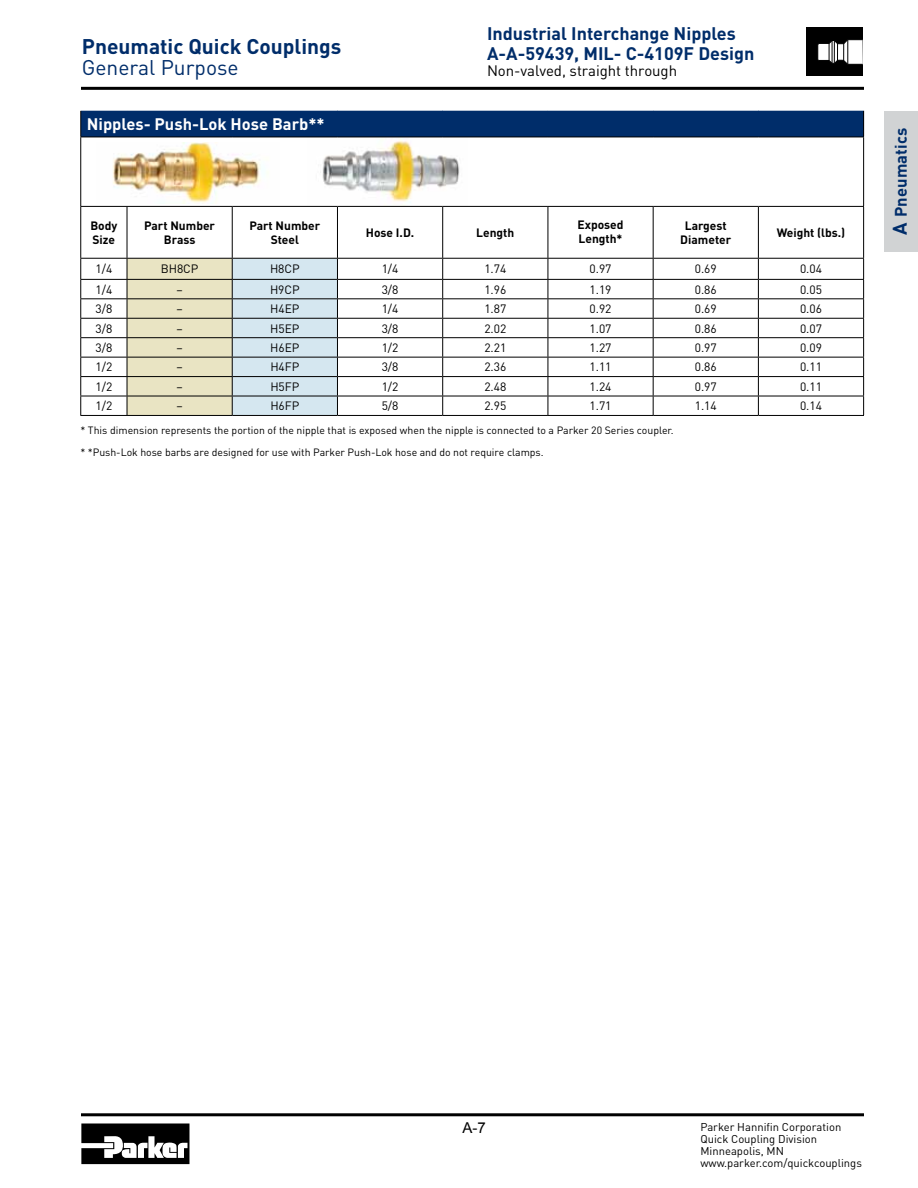
<style>
.page{position:relative;width:918px;height:1188px;background:#fff}
.page>*{position:absolute;margin:0;border:0;box-sizing:border-box;transform-origin:0 0}
.t1{font:700 21px "DINOT";color:#002d6a}
.t2{font:21px "DINOT";color:#002d6a}
.t3{font:700 18px/19.5px "DINOT";color:#002d6a}
.t4{font:700 16.5px "DINOT";color:#fff}
.t5{font:700 16.5px "DINOT";letter-spacing:.01em;color:#002d6a}
.t6{font:15px "DINOT";letter-spacing:-.005em;color:#000}
.t7{font:15px "Arial";color:#000}
.t8{font:12px "DINOT";letter-spacing:-.005em;color:#000}
.t9{font:700 12px/13.5px "DINOT";color:#000;text-align:center}
.t10{font:11.25px/12px "DINOT";color:#000}
.t11{font:10.5px/22.5px "DINOT";color:#000}
.s1{font-size:19.5px}
</style>
<div class="page">
<svg style="left:81px;top:1124px;width:108px;height:40px"></svg>
<hr style="left:81px;top:1113px;width:783px;height:3px;background:#000">
<hr style="left:81px;top:87px;width:783px;height:3px;background:#000">
<div style="left:884px;top:111px;width:34px;height:140px;background:#d1d3d4"></div>
<img style="left:308px;top:139px;width:160px;height:67px">
<div style="left:81px;top:110px;width:783px;height:27px;background:#002d6a"></div>
<svg style="left:80px;top:111px;width:1px;height:26px"></svg>
<svg style="left:863px;top:111px;width:1px;height:26px"></svg>
<hr style="left:80px;top:109px;width:47px;height:2px;background:#fff">
<hr style="left:127px;top:109px;width:105px;height:2px;background:#fff">
<hr style="left:232px;top:109px;width:105px;height:2px;background:#fff">
<hr style="left:337px;top:109px;width:106px;height:2px;background:#fff">
<hr style="left:443px;top:109px;width:105px;height:2px;background:#fff">
<hr style="left:548px;top:109px;width:105px;height:2px;background:#fff">
<hr style="left:653px;top:109px;width:105px;height:2px;background:#fff">
<hr style="left:758px;top:109px;width:106px;height:2px;background:#fff">
<hr style="left:80px;top:137px;width:1px;height:69px;background:#000">
<hr style="left:863px;top:137px;width:1px;height:69px;background:#000">
<hr style="left:80px;top:137px;width:47px;height:1px;background:#000">
<hr style="left:127px;top:137px;width:105px;height:1px;background:#000">
<hr style="left:232px;top:137px;width:105px;height:1px;background:#000">
<hr style="left:337px;top:137px;width:106px;height:1px;background:#000">
<hr style="left:443px;top:137px;width:105px;height:1px;background:#000">
<hr style="left:548px;top:137px;width:105px;height:1px;background:#000">
<hr style="left:653px;top:137px;width:105px;height:1px;background:#000">
<hr style="left:758px;top:137px;width:106px;height:1px;background:#000">
<hr style="left:80px;top:415px;width:47px;height:1px;background:#000">
<hr style="left:127px;top:415px;width:105px;height:1px;background:#000">
<hr style="left:232px;top:415px;width:105px;height:1px;background:#000">
<hr style="left:337px;top:415px;width:106px;height:1px;background:#000">
<hr style="left:443px;top:415px;width:105px;height:1px;background:#000">
<hr style="left:548px;top:415px;width:105px;height:1px;background:#000">
<hr style="left:653px;top:415px;width:105px;height:1px;background:#000">
<svg style="left:80px;top:206px;width:784px;height:209px"></svg>
<hr style="left:758px;top:396px;width:106px;height:1px;background:#000">
<hr style="left:758px;top:415px;width:106px;height:1px;background:#000">
<div style="left:806px;top:28px;width:57px;height:48px;background:#000"></div>
<svg style="left:817px;top:39px;width:46px;height:26px"></svg>
<img style="left:113px;top:142px;width:148px;height:61px">
<h1 class="t1" style="left:82px;top:32px;width:261px">Pneumatic Quick Couplings</h1>
<h1 class="t2" style="left:82px;top:53px;width:158px">General Purpose</h1>
<h3 class="t4" style="left:87px;top:113px;width:239px">Nipples- Push-Lok Hose Barb**</h3>
<h2 class="t3" style="left:487px;top:23px;width:269px">Industrial Interchange Nipples<br>A-A-59439, MIL- C-4109F Design</h2>
<p class="t6" style="left:487px;top:61px;width:192px">Non-valved, straight through</p>
<p class="t9" style="left:90px;top:218px;width:29px;line-height:14.4px;text-align:left">Body<br>Size</p>
<p class="t9" style="left:144px;top:219px;width:72px">Part Number<br>Brass</p>
<p class="t9" style="left:249px;top:219px;width:72px">Part Number<br>Steel</p>
<p class="t9" style="left:366px;top:225px;width:50px">Hose I.D.</p>
<p class="t9" style="left:476px;top:225px;width:40px">Length</p>
<p class="t9" style="left:577px;top:217px;width:48px;line-height:14.4px;text-align:left">Exposed<br>Length*</p>
<p class="t9" style="left:680px;top:219px;width:52px">Largest<br>Diameter</p>
<p class="t9" style="left:777px;top:225px;width:70px">Weight (lbs.)</p>
<p class="t8" style="left:95px;top:261px;width:18px">1/4</p>
<p class="t8" style="left:161px;top:261px;width:39px">BH8CP</p>
<p class="t8" style="left:270px;top:261px;width:31px">H8CP</p>
<p class="t8" style="left:382px;top:261px;width:18px">1/4</p>
<p class="t8" style="left:484px;top:261px;width:23px">1.74</p>
<p class="t8" style="left:590px;top:261px;width:23px">0.97</p>
<p class="t8" style="left:695px;top:261px;width:23px">0.69</p>
<p class="t8" style="left:800px;top:261px;width:23px">0.04</p>
<p class="t8" style="left:95px;top:281px;width:18px">1/4</p>
<p class="t8" style="left:176px;top:281px;width:8px">–</p>
<p class="t8" style="left:270px;top:281px;width:31px">H9CP</p>
<p class="t8" style="left:382px;top:281px;width:18px">3/8</p>
<p class="t8" style="left:484px;top:281px;width:23px">1.96</p>
<p class="t8" style="left:590px;top:281px;width:23px">1.19</p>
<p class="t8" style="left:695px;top:281px;width:23px">0.86</p>
<p class="t8" style="left:800px;top:281px;width:23px">0.05</p>
<p class="t8" style="left:95px;top:301px;width:18px">3/8</p>
<p class="t8" style="left:176px;top:301px;width:8px">–</p>
<p class="t8" style="left:270px;top:301px;width:31px">H4EP</p>
<p class="t8" style="left:382px;top:301px;width:18px">1/4</p>
<p class="t8" style="left:484px;top:301px;width:23px">1.87</p>
<p class="t8" style="left:590px;top:301px;width:23px">0.92</p>
<p class="t8" style="left:695px;top:301px;width:23px">0.69</p>
<p class="t8" style="left:800px;top:301px;width:23px">0.06</p>
<p class="t8" style="left:95px;top:320px;width:18px">3/8</p>
<p class="t8" style="left:176px;top:320px;width:8px">–</p>
<p class="t8" style="left:270px;top:320px;width:31px">H5EP</p>
<p class="t8" style="left:382px;top:320px;width:18px">3/8</p>
<p class="t8" style="left:484px;top:320px;width:23px">2.02</p>
<p class="t8" style="left:590px;top:320px;width:23px">1.07</p>
<p class="t8" style="left:695px;top:320px;width:23px">0.86</p>
<p class="t8" style="left:800px;top:320px;width:23px">0.07</p>
<p class="t8" style="left:95px;top:340px;width:18px">3/8</p>
<p class="t8" style="left:176px;top:340px;width:8px">–</p>
<p class="t8" style="left:270px;top:340px;width:31px">H6EP</p>
<p class="t8" style="left:382px;top:340px;width:18px">1/2</p>
<p class="t8" style="left:484px;top:340px;width:23px">2.21</p>
<p class="t8" style="left:590px;top:340px;width:23px">1.27</p>
<p class="t8" style="left:695px;top:340px;width:23px">0.97</p>
<p class="t8" style="left:800px;top:340px;width:23px">0.09</p>
<p class="t8" style="left:95px;top:359px;width:18px">1/2</p>
<p class="t8" style="left:176px;top:359px;width:8px">–</p>
<p class="t8" style="left:270px;top:359px;width:30px">H4FP</p>
<p class="t8" style="left:382px;top:359px;width:18px">3/8</p>
<p class="t8" style="left:484px;top:359px;width:23px">2.36</p>
<p class="t8" style="left:590px;top:359px;width:23px">1.11</p>
<p class="t8" style="left:695px;top:359px;width:23px">0.86</p>
<p class="t8" style="left:800px;top:359px;width:23px">0.11</p>
<p class="t8" style="left:95px;top:378px;width:18px">1/2</p>
<p class="t8" style="left:176px;top:378px;width:8px">–</p>
<p class="t8" style="left:270px;top:378px;width:30px">H5FP</p>
<p class="t8" style="left:382px;top:378px;width:18px">1/2</p>
<p class="t8" style="left:484px;top:378px;width:23px">2.48</p>
<p class="t8" style="left:590px;top:378px;width:23px">1.24</p>
<p class="t8" style="left:695px;top:378px;width:23px">0.97</p>
<p class="t8" style="left:800px;top:378px;width:23px">0.11</p>
<p class="t8" style="left:95px;top:398px;width:18px">1/2</p>
<p class="t8" style="left:176px;top:398px;width:8px">–</p>
<p class="t8" style="left:270px;top:398px;width:30px">H6FP</p>
<p class="t8" style="left:382px;top:398px;width:18px">5/8</p>
<p class="t8" style="left:484px;top:398px;width:23px">2.95</p>
<p class="t8" style="left:590px;top:398px;width:23px">1.71</p>
<p class="t8" style="left:695px;top:398px;width:23px">1.14</p>
<p class="t8" style="left:800px;top:398px;width:23px">0.14</p>
<p class="t11" style="left:80px;top:418px;width:595px">* This dimension represents the portion of the nipple that is exposed when the nipple is connected to a Parker 20 Series coupler. * *Push-Lok hose barbs are designed for use with Parker Push-Lok hose and do not require clamps.</p>
<h3 class="t5" style="left:890px;top:235px;width:108px;rotate:-90deg"><span class="s1">A</span> Pneumatics</h3>
<p class="t7" style="left:462px;top:1118px;width:25px">A-7</p>
<p class="t10" style="left:700px;top:1120px;width:163px">Parker Hannifin Corporation<br>Quick Coupling Division<br>Minneapolis, MN www.parker.com/quickcouplings</p>
</div>
